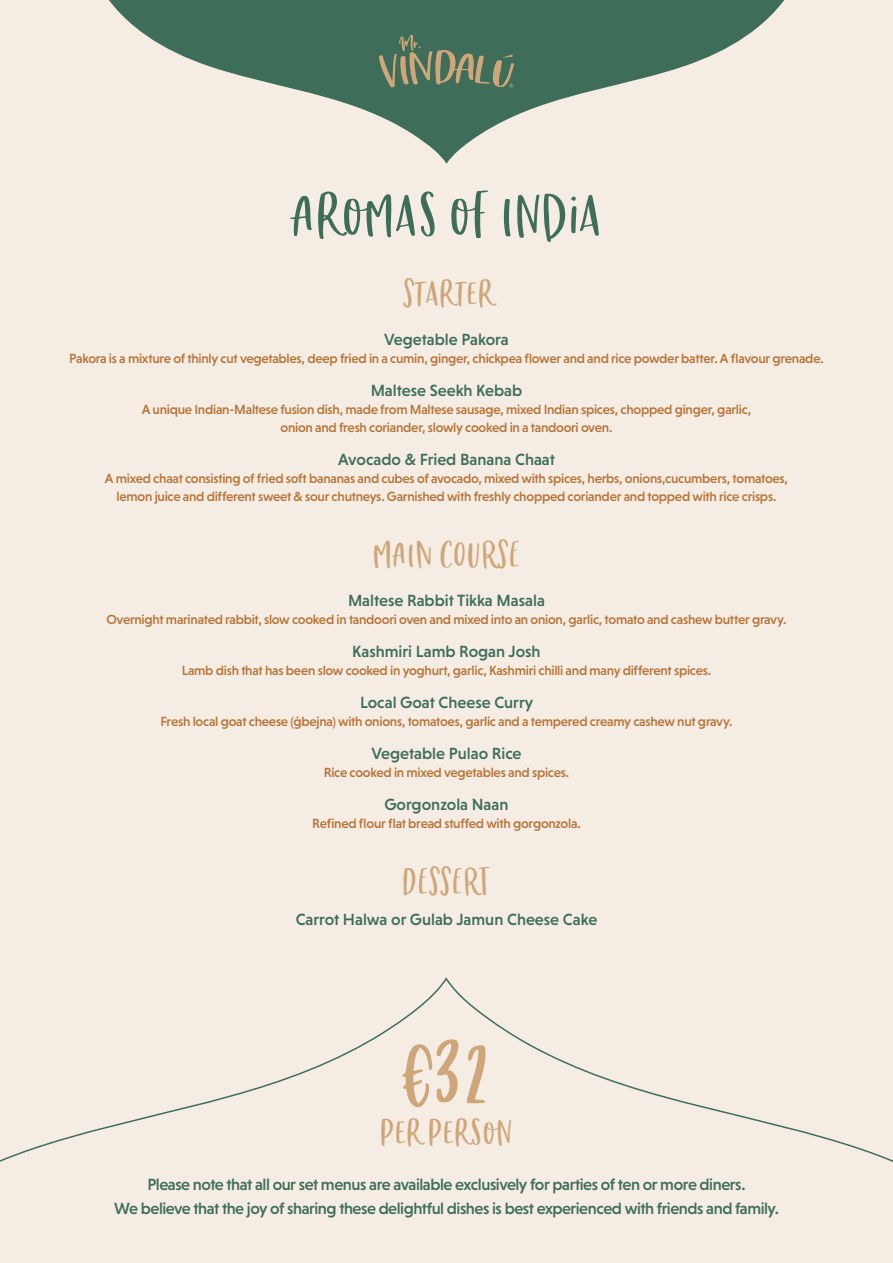
<style>
.page{position:relative;width:893px;height:1263px;background:#f5ede4}
.page>*{position:absolute;margin:0;border:0;box-sizing:border-box;transform-origin:0 0}
.t1{font:120px "Chinup Buttercup Cutecaps";color:#cea679}
.t2{font:75px "Chinup Buttercup Cutecaps";letter-spacing:.025em;color:#3e6d59}
.t3{font:45px "Chinup Buttercup Cutecaps";letter-spacing:.025em;color:#cea679}
.t4{font:500 16.5px "Niveau Grotesk";letter-spacing:-.015em;color:#3e6d59}
.t5{font:500 13.5px "Niveau Grotesk";letter-spacing:-.02em;color:#b87438}
</style>
<div class="page">
<svg style="left:109px;top:0;width:676px;height:164px"></svg>
<svg style="left:379px;top:35px;width:135px;height:53px;background:#617b60"></svg>
<svg style="left:0;top:977px;width:893px;height:185px"></svg>
<p class="t2" style="left:292px;top:175px;width:310px">AROMAS OF INDIA</p>
<p class="t3" style="left:404px;top:270px;width:91px">STARTER</p>
<p class="t4" style="left:384px;top:330px;width:126px">Vegetable Pakora</p>
<p class="t5" style="left:69px;top:351px;width:756px">Pakora is a mixture of thinly cut vegetables, deep fried in a cumin, ginger, chickpea flower and and rice powder batter. A flavour grenade.</p>
<p class="t4" style="left:371px;top:381px;width:153px">Maltese Seekh Kebab</p>
<p class="t5" style="left:142px;top:402px;width:611px">A unique Indian-Maltese fusion dish, made from Maltese sausage, mixed Indian spices, chopped ginger, garlic,</p>
<p class="t5" style="left:280px;top:420px;width:333px">onion and fresh coriander, slowly cooked in a tandoori oven.</p>
<p class="t4" style="left:338px;top:450px;width:218px">Avocado &amp; Fried Banana Chaat</p>
<p class="t5" style="left:105px;top:471px;width:685px">A mixed chaat consisting of fried soft bananas and cubes of avocado, mixed with spices, herbs, onions,cucumbers, tomatoes,</p>
<p class="t5" style="left:116px;top:489px;width:661px">lemon juice and different sweet &amp; sour chutneys. Garnished with freshly chopped coriander and topped with rice crisps.</p>
<p class="t3" style="left:373px;top:531px;width:148px">MAIN COURSE</p>
<p class="t4" style="left:348px;top:591px;width:198px">Maltese Rabbit Tikka Masala</p>
<p class="t5" style="left:106px;top:612px;width:682px">Overnight marinated rabbit, slow cooked in tandoori oven and mixed into an onion, garlic, tomato and cashew butter gravy.</p>
<p class="t4" style="left:352px;top:642px;width:190px">Kashmiri Lamb Rogan Josh</p>
<p class="t5" style="left:182px;top:663px;width:531px">Lamb dish that has been slow cooked in yoghurt, garlic, Kashmiri chilli and many different spices.</p>
<p class="t4" style="left:360px;top:693px;width:175px">Local Goat Cheese Curry</p>
<p class="t5" style="left:160px;top:714px;width:574px">Fresh local goat cheese (ġbejna) with onions, tomatoes, garlic and a tempered creamy cashew nut gravy.</p>
<p class="t4" style="left:371px;top:744px;width:152px">Vegetable Pulao Rice</p>
<p class="t5" style="left:324px;top:765px;width:247px">Rice cooked in mixed vegetables and spices.</p>
<p class="t4" style="left:384px;top:795px;width:126px">Gorgonzola Naan</p>
<p class="t5" style="left:312px;top:816px;width:270px">Refined flour flat bread stuffed with gorgonzola.</p>
<p class="t3" style="left:403px;top:858px;width:89px">DESSERT</p>
<p class="t4" style="left:296px;top:910px;width:303px">Carrot Halwa or Gulab Jamun Cheese Cake</p>
<p class="t1" style="left:402px;top:1003px;width:91px">€32</p>
<p class="t3" style="left:381px;top:1108px;width:133px">PER PERSON</p>
<p class="t4" style="left:148px;top:1175px;width:599px">Please note that all our set menus are available exclusively for parties of ten or more diners.</p>
<p class="t4" style="left:114px;top:1199px;width:666px">We believe that the joy of sharing these delightful dishes is best experienced with friends and family.</p>
</div>
